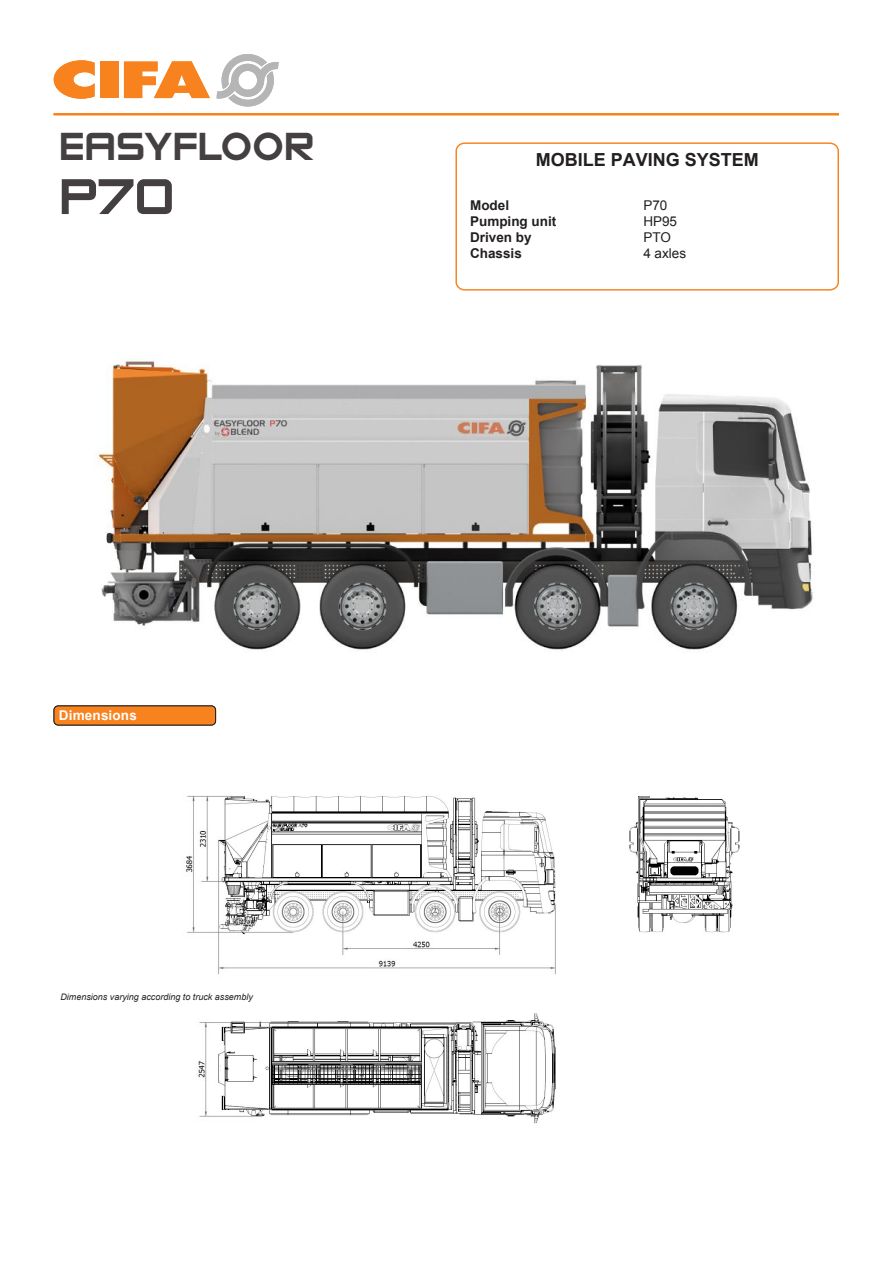
<style>
.page{position:relative;width:893px;height:1263px;background:#fff}
.page>*{position:absolute;margin:0;border:0;box-sizing:border-box;transform-origin:0 0}
.t1{font:55.5px "Zeroes One";color:#444041}
.t2{font:43.5px "Zeroes One";color:#444041}
.t3{font:700 18px "Arial";color:#241f1f}
.t4{font:700 13.5px/15.8px "Arial";color:#241f1f}
.t5{font:13.5px/15.8px "Arial";color:#241f1f}
.t6{font:700 13.5px "Arial";letter-spacing:.015em;color:#fff}
.t7{font:italic 9px "Arial";color:#241f1f}
</style>
<div class="page">
<svg style="left:54px;top:60px;width:41px;height:39px"></svg>
<div style="left:100px;top:62px;width:18px;height:36px;background:#f8821e"></div>
<svg style="left:124px;top:61px;width:86px;height:37px"></svg>
<svg style="left:217px;top:54px;width:62px;height:53px"></svg>
<hr style="left:54px;top:113px;width:785px;height:2px;background:#f8821e">
<img style="left:94px;top:360px;width:719px;height:291px">
<div style="left:455px;top:142px;width:384px;height:149px;border:1px solid #f8821e;border-radius:8px"></div>
<img style="left:186px;top:795px;width:554px;height:329px">
<div style="left:54px;top:706px;width:162px;height:19px;background:#f8821e;border-radius:4px"></div>
<div style="left:54px;top:706px;width:162px;height:19px;border:1px solid #241f1f;border-radius:4px"></div>
<h2 class="t2" style="left:59px;top:120px;width:257px">EASYFLOOR</h2>
<h1 class="t1" style="left:59px;top:163px;width:117px">P70</h1>
<h3 class="t3" style="left:536px;top:148px;width:225px">MOBILE PAVING SYSTEM</h3>
<h3 class="t5" style="left:643px;top:198px;width:44px">P70<br>HP95<br>PTO<br>4 axles</h3>
<h3 class="t4" style="left:470px;top:198px;width:88px">Model<br>Pumping unit<br>Driven by<br>Chassis</h3>
<h3 class="t6" style="left:59px;top:706px;width:80px">Dimensions</h3>
<p class="t7" style="left:60px;top:990px;width:194px">Dimensions varying according to truck assembly</p>
</div>
